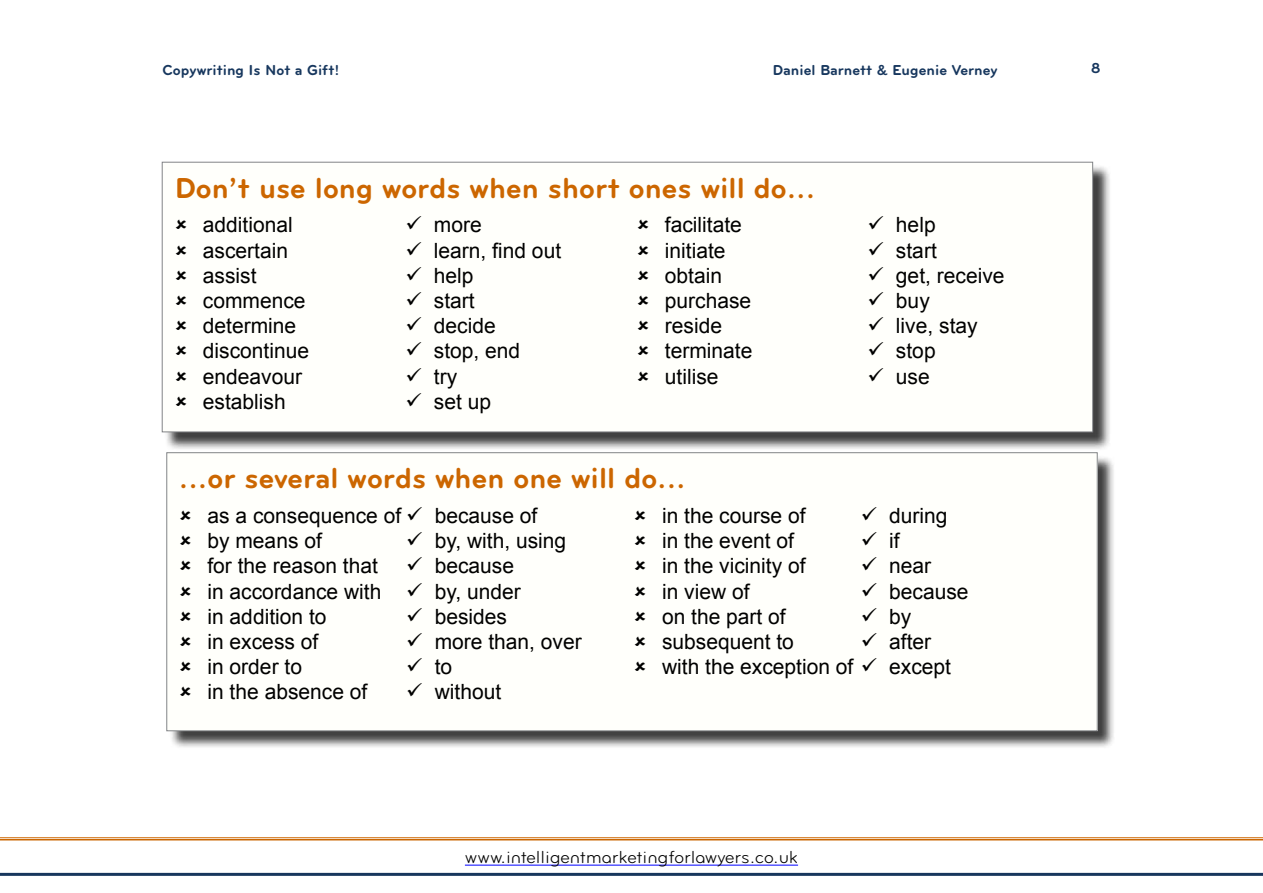
<style>
.page{position:relative;width:1263px;height:893px;background:#fff}
.page>*{position:absolute;margin:0;border:0;box-sizing:border-box;transform-origin:0 0}
.t1{font:700 30px "Bryant";color:#c60}
.t2{font:21px/25.2px "Arial";color:#000}
.t3{font:18px "Bryant Regular Alt";color:#000}
.t4{font:700 15px "Bryant";color:#17375e}
</style>
<div class="page">
<svg style="left:0;top:837px;width:1263px;height:2px;background:#e4b17e"></svg>
<svg style="left:0;top:839px;width:1263px;height:34px"></svg>
<hr style="left:0;top:873px;width:1263px;height:3px;background:#17365d">
<hr style="left:465px;top:865px;width:333px;height:1px;background:#00f">
<div style="left:164px;top:164px;width:947px;height:287px;background:#000;opacity:.75"></div>
<div style="left:162px;top:162px;width:931px;height:270px;background:#fffffb"></div>
<div style="left:169px;top:455px;width:947px;height:295px;background:#000;opacity:.75"></div>
<div style="left:167px;top:453px;width:930px;height:278px;background:#fffffb"></div>
<p class="t4" style="left:163px;top:61px;width:178px">Copywriting Is Not a Gift!</p>
<p class="t4" style="left:772px;top:61px;width:227px">Daniel Barnett &amp; Eugenie Verney</p>
<p class="t4" style="left:1091px;top:60px;width:11px">8</p>
<h1 class="t1" style="left:174px;top:171px;width:642px">Don’t use long words when short ones will do...</h1>
<p class="t2" style="left:203px;top:213px;width:108px">additional ascertain assist commence determine discontinue endeavour establish</p>
<p class="t2" style="left:434px;top:213px;width:129px">more<br>learn, find out help<br>start<br>decide<br>stop, end<br>try<br>set up</p>
<p class="t2" style="left:665px;top:213px;width:89px">facilitate initiate obtain purchase reside terminate utilise</p>
<p class="t2" style="left:896px;top:213px;width:110px">help<br>start<br>get, receive buy<br>live, stay stop<br>use</p>
<h1 class="t1" style="left:179px;top:461px;width:508px">...or several words when one will do...</h1>
<p class="t2" style="left:207px;top:503px;width:195px">as a consequence of by means of<br>for the reason that<br>in accordance with in addition to<br>in excess of<br>in order to<br>in the absence of</p>
<p class="t2" style="left:435px;top:503px;width:149px">because of<br>by, with, using because<br>by, under besides<br>more than, over to<br>without</p>
<p class="t2" style="left:662px;top:503px;width:193px">in the course of<br>in the event of<br>in the vicinity of<br>in view of<br>on the part of subsequent to<br>with the exception of</p>
<p class="t2" style="left:889px;top:503px;width:81px">during<br>if<br>near because by<br>after except</p>
<p class="t3" style="left:465px;top:847px;width:335px">www.intelligentmarketingforlawyers.co.uk</p>
</div>
